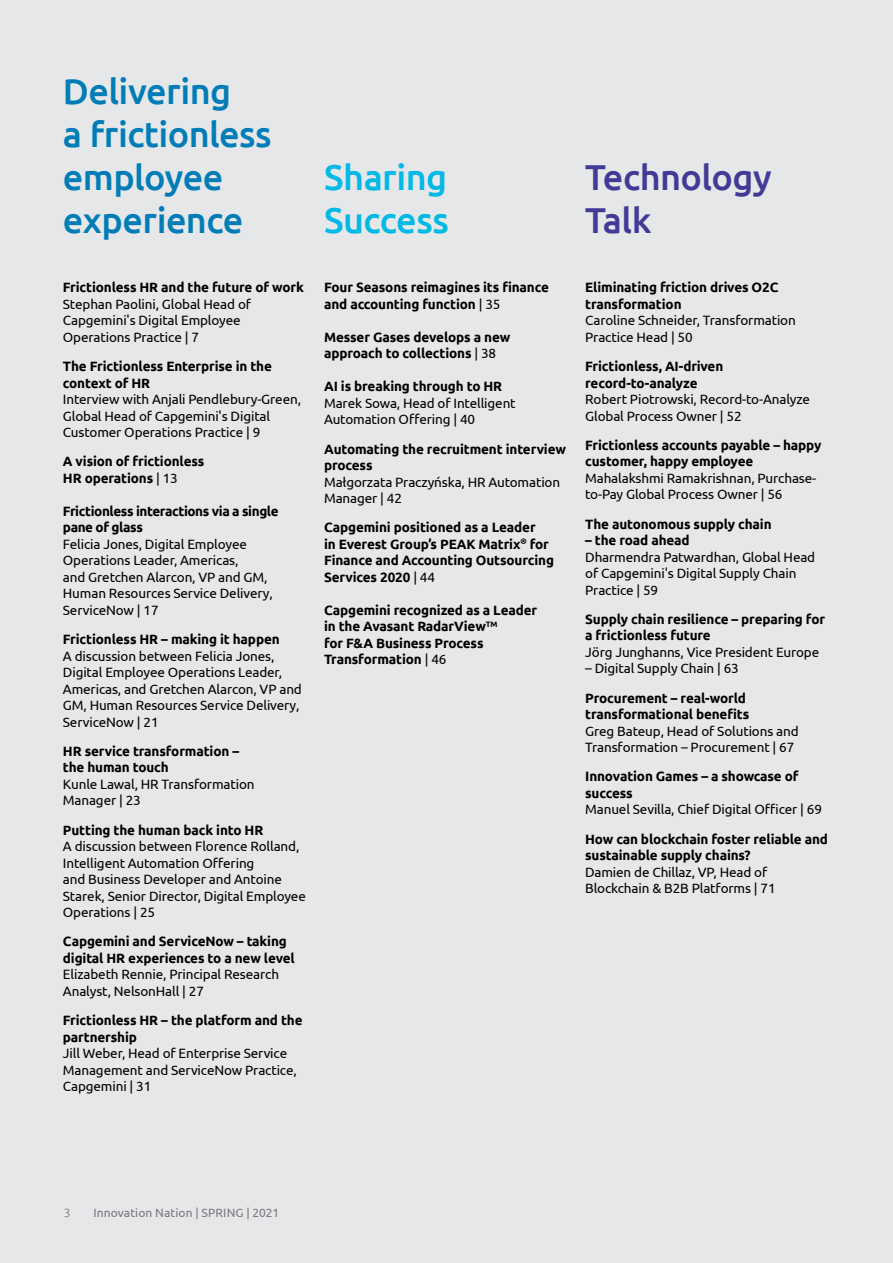
<style>
.page{position:relative;width:893px;height:1263px;background:#e6e7e8}
.page>*{position:absolute;margin:0;border:0;box-sizing:border-box;transform-origin:0 0}
.t1{font:500 36px/43.2px "Ubuntu";letter-spacing:-.015em;color:#007db7}
.t2{font:500 36px/43.2px "Ubuntu";letter-spacing:-.015em;color:#00b9e7}
.t3{font:500 36px/43.2px "Ubuntu";letter-spacing:-.015em;color:#413b97}
.t4{font:13.5px/16.5px "Ubuntu";letter-spacing:-.01em;color:#000}
.t5{font:700 13.5px/16.5px "Ubuntu";letter-spacing:-.01em;color:#000}
.t6{font:700 13.5px/16.5px "Ubuntu";letter-spacing:-.03em;color:#000}
.t7{font:12px "Ubuntu";letter-spacing:.01em;color:#77787b}
.t8{font:300 12px "Ubuntu";color:#77787b}
.s1{font-weight:400}
</style>
<div class="page">
<h1 class="t1" style="left:63px;top:68px;width:210px">Delivering<br>a frictionless employee experience</h1>
<p class="t5" style="left:63px;top:279px;width:242px">Frictionless HR and the future of work</p>
<p class="t4" style="left:63px;top:295px;width:190px">Stephan Paolini, Global Head of<br>Capgemini's Digital Employee<br>Operations Practice | 7</p>
<p class="t5" style="left:63px;top:358px;width:211px">The Frictionless Enterprise in the context of HR</p>
<p class="t4" style="left:63px;top:391px;width:240px">Interview with Anjali Pendlebury-Green,<br>Global Head of Capgemini's Digital<br>Customer Operations Practice | 9</p>
<p class="t5" style="left:63px;top:453px;width:143px">A vision of frictionless<br>HR operations <span class="s1">| 13</span></p>
<p class="t6" style="left:63px;top:502px;width:217px">Frictionless interactions via a single pane of glass</p>
<p class="t4" style="left:63px;top:535px;width:211px">Felicia Jones, Digital Employee<br>Operations Leader, Americas,<br>and Gretchen Alarcon, VP and GM,<br>Human Resources Service Delivery,<br>ServiceNow | 17</p>
<p class="t5" style="left:63px;top:631px;width:218px">Frictionless HR – making it happen</p>
<p class="t4" style="left:63px;top:647px;width:240px">A discussion between Felicia Jones, Digital Employee Operations Leader, Americas, and Gretchen Alarcon, VP and GM, Human Resources Service Delivery, ServiceNow | 21</p>
<p class="t5" style="left:63px;top:742px;width:178px">HR service transformation – the human touch</p>
<p class="t4" style="left:63px;top:775px;width:193px">Kunle Lawal, HR Transformation<br>Manager | 23</p>
<p class="t5" style="left:63px;top:821px;width:202px">Putting the human back into HR</p>
<p class="t4" style="left:63px;top:837px;width:244px">A discussion between Florence Rolland, Intelligent Automation Offering<br>and Business Developer and Antoine Starek, Senior Director, Digital Employee Operations | 25</p>
<p class="t5" style="left:63px;top:933px;width:233px">Capgemini and ServiceNow – taking digital HR experiences to a new level</p>
<p class="t4" style="left:63px;top:966px;width:218px">Elizabeth Rennie, Principal Research<br>Analyst, NelsonHall | 27</p>
<p class="t5" style="left:63px;top:1012px;width:241px">Frictionless HR – the platform and the partnership</p>
<p class="t4" style="left:63px;top:1044px;width:235px">Jill Weber, Head of Enterprise Service<br>Management and ServiceNow Practice,<br>Capgemini | 31</p>
<h1 class="t2" style="left:324px;top:154px;width:126px">Sharing<br>Success</h1>
<p class="t5" style="left:324px;top:279px;width:226px">Four Seasons reimagines its finance and accounting function <span class="s1">| 35</span></p>
<p class="t5" style="left:324px;top:328px;width:188px">Messer Gases develops a new approach to collections <span class="s1">| 38</span></p>
<p class="t5" style="left:324px;top:378px;width:180px">AI is breaking through to HR</p>
<p class="t4" style="left:324px;top:394px;width:193px">Marek Sowa, Head of Intelligent<br>Automation Offering | 40</p>
<p class="t5" style="left:324px;top:440px;width:243px">Automating the recruitment interview process</p>
<p class="t4" style="left:324px;top:473px;width:238px">Małgorzata Praczyńska, HR Automation<br>Manager | 42</p>
<p class="t5" style="left:324px;top:519px;width:232px">Capgemini positioned as a Leader<br>in Everest Group’s PEAK Matrix<sup>®</sup> for<br>Finance and Accounting Outsourcing<br>Services 2020 <span class="s1">| 44</span></p>
<p class="t5" style="left:324px;top:601px;width:215px">Capgemini recognized as a Leader in the Avasant RadarView<sup>TM<br></sup>for F&amp;A Business Process<br>Transformation <span class="s1">| 46</span></p>
<h1 class="t3" style="left:585px;top:154px;width:188px">Technology<br>Talk</h1>
<p class="t5" style="left:585px;top:279px;width:195px">Eliminating friction drives O2C transformation</p>
<p class="t4" style="left:585px;top:312px;width:212px">Caroline Schneider, Transformation<br>Practice Head | 50</p>
<p class="t5" style="left:585px;top:358px;width:140px">Frictionless, AI-driven record-to-analyze</p>
<p class="t4" style="left:585px;top:391px;width:226px">Robert Piotrowski, Record-to-Analyze<br>Global Process Owner | 52</p>
<p class="t5" style="left:585px;top:436px;width:238px">Frictionless accounts payable – happy customer, happy employee</p>
<p class="t4" style="left:585px;top:469px;width:233px">Mahalakshmi Ramakrishnan, Purchase&shy;to-Pay Global Process Owner | 56</p>
<p class="t5" style="left:585px;top:515px;width:188px">The autonomous supply chain</p>
<p class="t5" style="left:585px;top:532px;width:106px">– the road ahead</p>
<p class="t4" style="left:585px;top:548px;width:232px">Dharmendra Patwardhan, Global Head of Capgemini's Digital Supply Chain<br>Practice | 59</p>
<p class="t5" style="left:585px;top:610px;width:241px">Supply chain resilience – preparing for a frictionless future</p>
<p class="t4" style="left:585px;top:643px;width:236px">Jörg Junghanns, Vice President Europe</p>
<p class="t4" style="left:585px;top:660px;width:155px">– Digital Supply Chain | 63</p>
<p class="t5" style="left:585px;top:689px;width:165px">Procurement – real-world transformational benefits</p>
<p class="t4" style="left:585px;top:722px;width:215px">Greg Bateup, Head of Solutions and<br>Transformation – Procurement | 67</p>
<p class="t5" style="left:585px;top:768px;width:215px">Innovation Games – a showcase of success</p>
<p class="t4" style="left:585px;top:801px;width:238px">Manuel Sevilla, Chief Digital Officer | 69</p>
<p class="t5" style="left:585px;top:830px;width:244px">How can blockchain foster reliable and sustainable supply chains?</p>
<p class="t4" style="left:585px;top:863px;width:192px">Damien de Chillaz, VP, Head of<br>Blockchain &amp; B2B Platforms | 71</p>
<p class="t8" style="left:64px;top:1205px;width:8px">3</p>
<p class="t7" style="left:94px;top:1205px;width:187px">Innovation Nation | SPRING | 2021</p>
</div>
